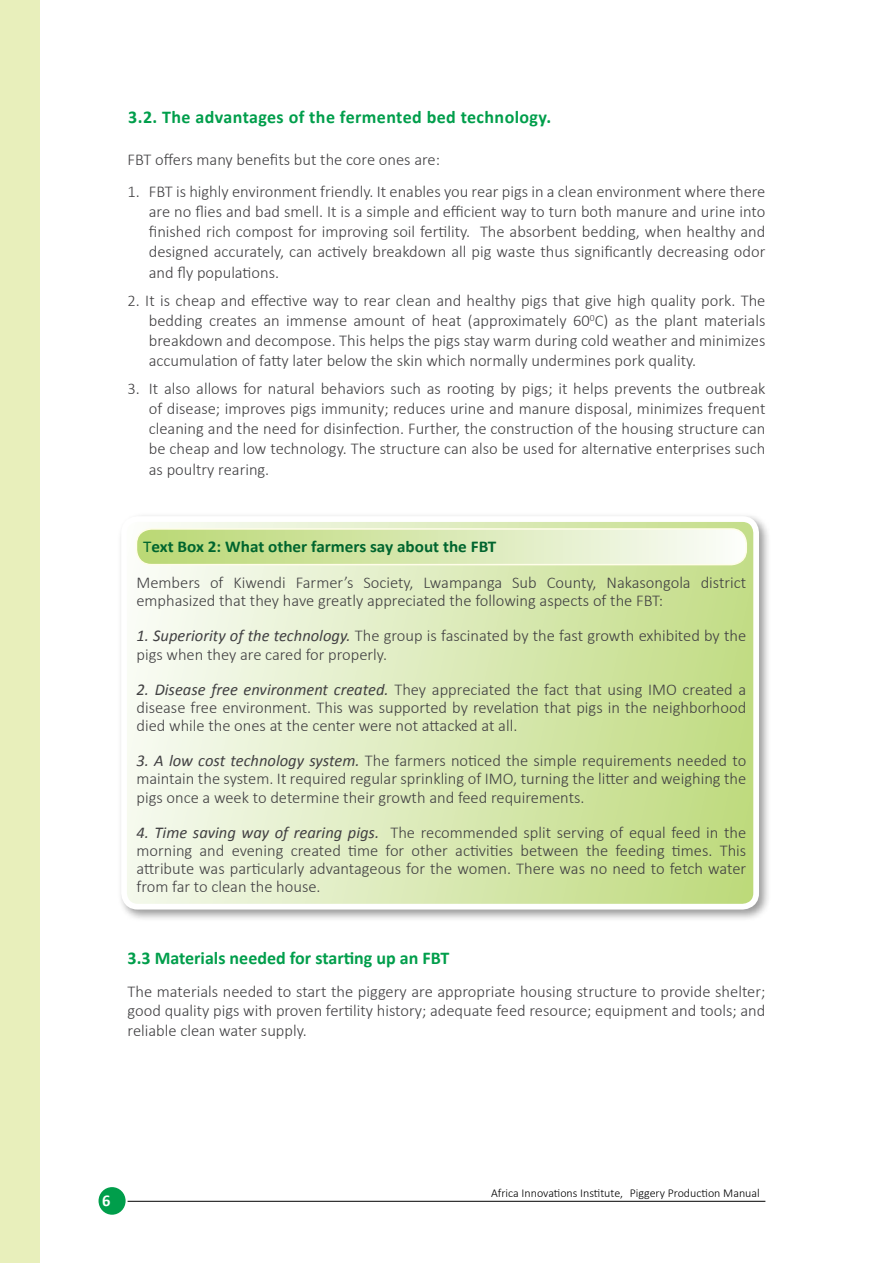
<style>
.page{position:relative;width:893px;height:1263px;background:#fff}
.page>*{position:absolute;margin:0;border:0;box-sizing:border-box;transform-origin:0 0}
.t1{font:700 18px "Calibri";letter-spacing:.01em;color:#009e4b}
.t2{font:300 16.5px/19.8px "Calibri";color:#414042;text-align:justify}
.t3{font:700 16.5px "Calibri";color:#00652e;scale:1.04 1}
.t4{font:700 16.5px "Calibri";color:#fff}
.t5{font:300 12px "Calibri";color:#000}
.s1{font-weight:400}
.s2{font-weight:400;font-style:italic}
</style>
<div class="page">
<div style="left:0;top:0;width:40px;height:1263px;background:#e8efbb"></div>
<hr style="left:128px;top:1201px;width:637px;height:1px;background:#000">
<div style="left:99px;top:1187px;width:27px;height:28px;background:#009e4b;border-radius:50%"></div>
<div style="left:117px;top:512px;width:655px;height:410px;background:#000;opacity:.4"></div>
<svg style="left:124px;top:519px;width:632px;height:388px;background:#dbeab9"></svg>
<div style="left:121px;top:516px;width:638px;height:393px;border:6px solid #fff;border-radius:14px"></div>
<svg style="left:136px;top:529px;width:610px;height:36px;background:#d9e9b5"></svg>
<div style="left:136px;top:528px;width:611px;height:37px;border:2px solid #fffde9;border-radius:15px"></div>
<p class="t1" style="left:128px;top:106px;width:424px">3.2. The advantages of the fermented bed technology.</p>
<p class="t2" style="left:128px;top:149px;width:314px">FBT offers many benefits but the core ones are:</p>
<p class="t2" style="left:149px;top:182px;width:618px;text-indent:-21px">1. FBT is highly environment friendly. It enables you rear pigs in a clean environment where there are no flies and bad smell. It is a simple and efficient way to turn both manure and urine into finished rich compost for improving soil fertility. The absorbent bedding, when healthy and designed accurately, can actively breakdown all pig waste thus significantly decreasing odor</p>
<p class="t2" style="left:149px;top:263px;width:132px">and fly populations.</p>
<p class="t2" style="left:149px;top:291px;width:618px;text-indent:-21px">2. It is cheap and effective way to rear clean and healthy pigs that give high quality pork. The bedding creates an immense amount of heat (approximately 60<sup>0</sup>C) as the plant materials breakdown and decompose. This helps the pigs stay warm during cold weather and minimizes accumulation of fatty later below the skin which normally undermines pork quality.</p>
<p class="t2" style="left:149px;top:379px;width:618px;text-indent:-21px">3. It also allows for natural behaviors such as rooting by pigs; it helps prevents the outbreak of disease; improves pigs immunity; reduces urine and manure disposal, minimizes frequent cleaning and the need for disinfection. Further, the construction of the housing structure can be cheap and low technology. The structure can also be used for alternative enterprises such</p>
<p class="t2" style="left:149px;top:460px;width:122px">as poultry rearing.</p>
<p class="t3" style="left:143px;top:536px;width:341px"><span class="s1">T</span>ext Box 2: What other farmers say about the FBT</p>
<p class="t2" style="left:136px;top:573px;width:611px;line-height:18.1px">Members of Kiwendi Farmer’s Society, Lwampanga Sub County, Nakasongola district emphasized that they have greatly appreciated the following aspects of the FBT:</p>
<p class="t2" style="left:136px;top:627px;width:611px;line-height:18.1px"><span class="s2">1. Superiority of the technology.</span> The group is fascinated by the fast growth exhibited by the pigs when they are cared for properly.</p>
<p class="t2" style="left:136px;top:680px;width:611px;line-height:18.1px"><span class="s2">2. Disease free environment created.</span> They appreciated the fact that using IMO created a disease free environment. This was supported by revelation that pigs in the neighborhood died while the ones at the center were not attacked at all.</p>
<p class="t2" style="left:136px;top:751px;width:611px;line-height:18.1px"><span class="s2">3. A low cost technology system.</span> The farmers noticed the simple requirements needed to maintain the system. It required regular sprinkling of IMO, turning the litter and weighing the pigs once a week to determine their growth and feed requirements.</p>
<p class="t2" style="left:136px;top:823px;width:611px;line-height:18.1px"><span class="s2">4. Time saving way of rearing pigs.</span> The recommended split serving of equal feed in the morning and evening created time for other activities between the feeding times. This attribute was particularly advantageous for the women. There was no need to fetch water from far to clean the house.</p>
<p class="t1" style="left:128px;top:947px;width:323px">3.3 Materials needed for starting up an FBT</p>
<p class="t2" style="left:128px;top:981px;width:639px">The materials needed to start the piggery are appropriate housing structure to provide shelter; good quality pigs with proven fertility history; adequate feed resource; equipment and tools; and reliable clean water supply.</p>
<p class="t4" style="left:102px;top:1189px;width:10px">6</p>
<p class="t5" style="left:491px;top:1185px;width:270px">Africa Innovations Institute, Piggery Production Manual</p>
</div>
